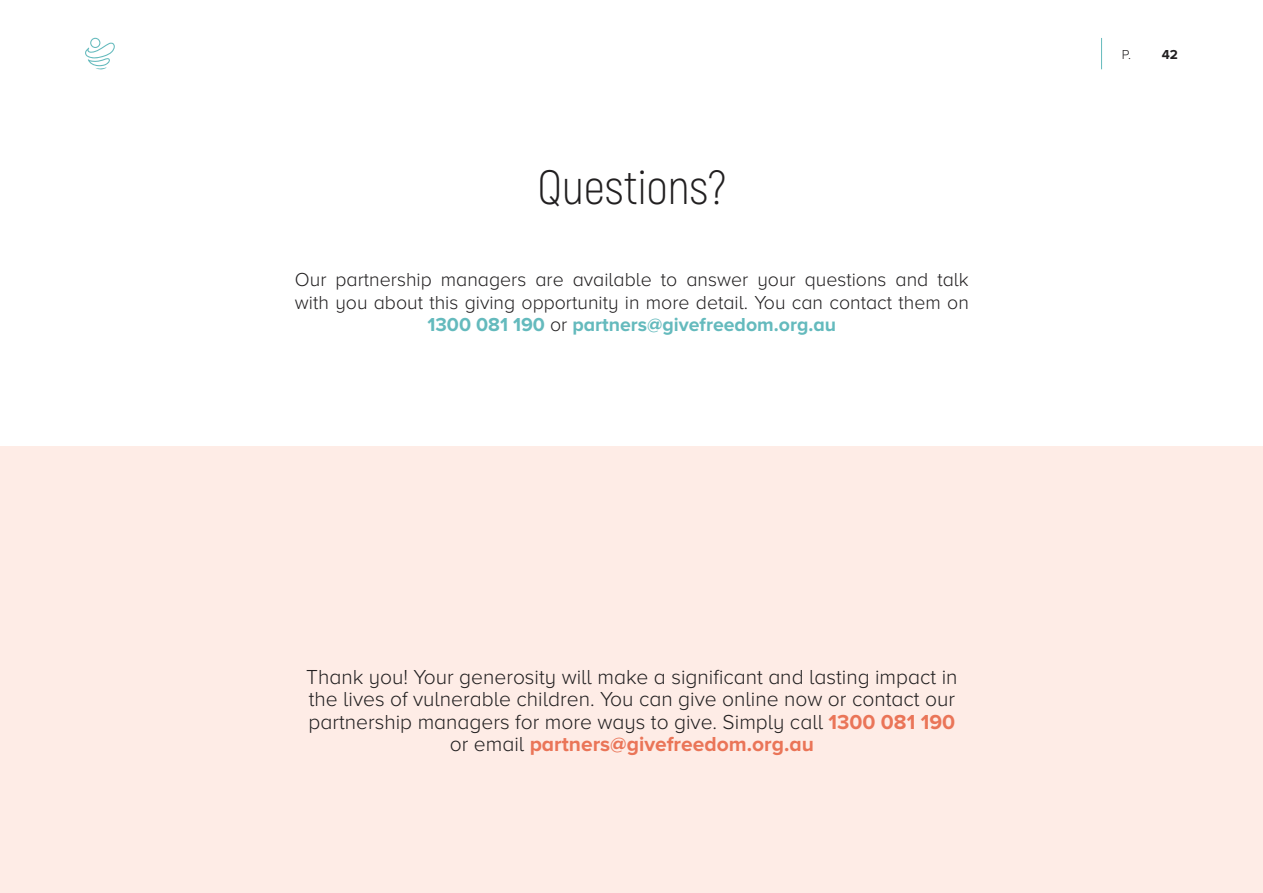
<style>
.page{position:relative;width:1263px;height:893px;background:#fff}
.page>*{position:absolute;margin:0;border:0;box-sizing:border-box;transform-origin:0 0}
.t1{font:300 48px "Akrobat";color:#211f20}
.t2{font:300 21px/22.5px "Proxima Nova A";color:#211f20;text-align:center}
.t3{font:300 19.5px/22.5px "Proxima Nova A";color:#211f20;text-align:center}
.t4{font:300 13.5px "Proxima Nova A";color:#211f20}
.s1{font-weight:700;color:#64babd}
.s2{font-weight:700;color:#ea7558}
.s3{font-weight:700}
</style>
<div class="page">
<hr style="left:1101px;top:38px;width:1px;height:31px;background:#64babd">
<svg style="left:85px;top:38px;width:30px;height:32px"></svg>
<div style="left:0;top:446px;width:1263px;height:447px;background:#feece6"></div>
<h1 class="t1" style="left:537px;top:159px;width:191px">Questions?</h1>
<p class="t3" style="left:295px;top:268px;width:675px">Our partnership managers are available to answer your questions and talk with you about this giving opportunity in more detail. You can contact them on<br><span class="s1">1300 081 190</span> or <span class="s1">partners@givefreedom.org.au</span></p>
<p class="t2" style="left:306px;top:665px;width:653px">Thank you! Your generosity will make a significant and lasting impact in the lives of vulnerable children. You can give online now or contact our partnership managers for more ways to give. Simply call <span class="s2">1300 081 190 </span>or email <span class="s2">partners@givefreedom.org.au</span></p>
<p class="t4" style="left:1122px;top:47px;width:58px">P. <span class="s3">42</span></p>
</div>
